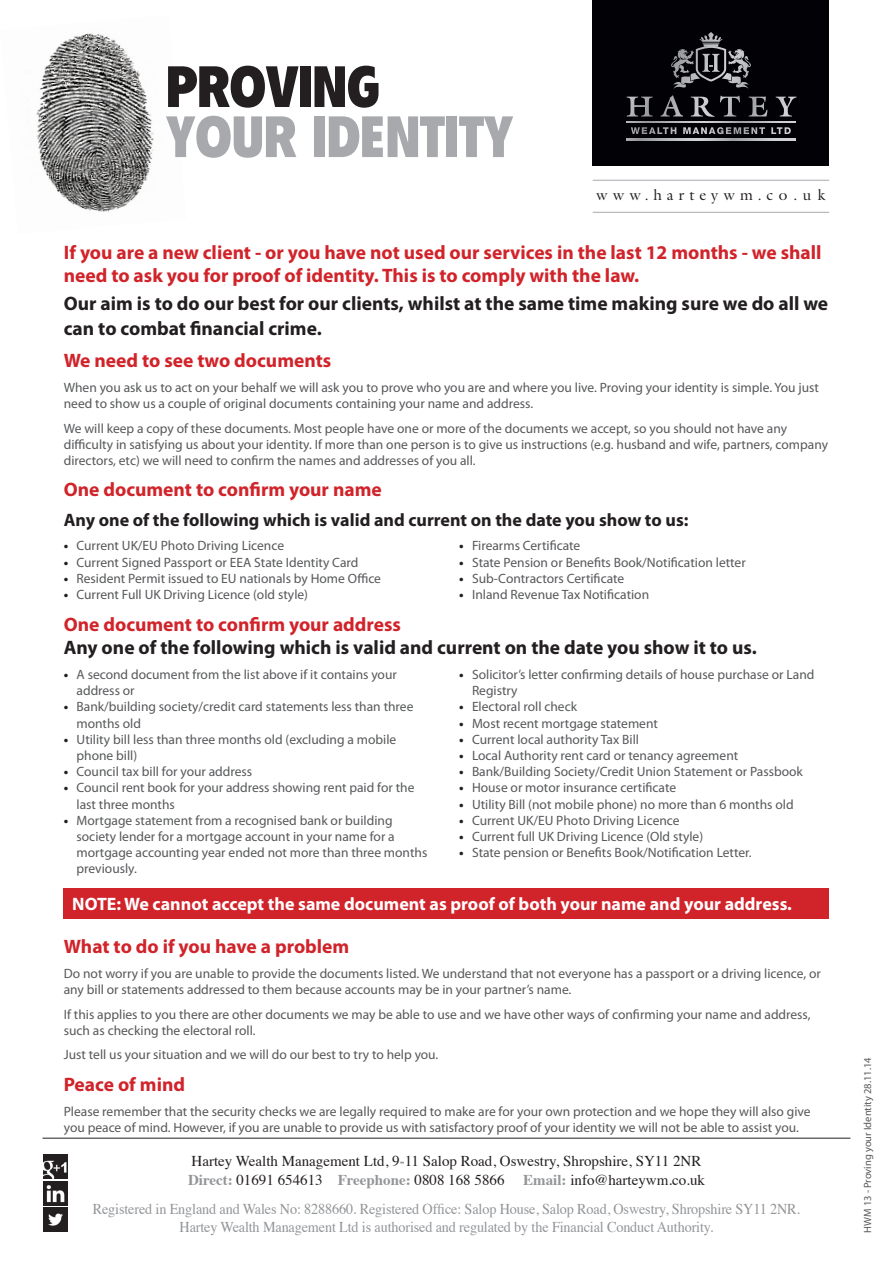
<style>
.page{position:relative;width:893px;height:1263px;background:#fff}
.page>*{position:absolute;margin:0;border:0;box-sizing:border-box;transform-origin:0 0}
.t1{font:900 condensed 57.15px "Flyer LT Std";letter-spacing:-.01em;color:#a8a9ad}
.t2{font:900 condensed 57.15px "Flyer LT Std";letter-spacing:-.01em;color:#231f20}
.t3{font:700 19.5px/23.4px "Myriad Pro";color:#d1232a}
.t4{font:700 19.5px/25.2px "Myriad Pro";color:#231f20}
.t5{font:700 18px "Myriad Pro";color:#fff}
.t6{font:700 18px "Myriad Pro";color:#231f20}
.t7{font:15.3px "Galliard Std";letter-spacing:.34em;color:#231f20}
.t8{font:15px/28.7px "Times";letter-spacing:-.01em;color:#939598;scale:.95 1}
.t9{font:15px/18.9px "Times";color:#231f20}
.t10{font:13.5px/16.2px "Myriad Pro";color:#57585a}
.t11{font:10.5px "Myriad Pro";color:#57585a}
.s1{font-weight:700;color:#231f20}
.s2{font-weight:700;color:#939598}
.s3{font-weight:700}
.s4{color:#231f20}
</style>
<div class="page">
<hr style="left:43px;top:1138px;width:807px;height:1px;background:#231f20">
<img style="left:44px;top:1155px;width:24px;height:24px">
<img style="left:44px;top:1181px;width:24px;height:24px">
<img style="left:44px;top:1208px;width:24px;height:24px">
<div style="left:593px;top:0;width:236px;height:165px;background:#020105"></div>
<svg style="left:627px;top:97px;width:26px;height:19px"></svg>
<svg style="left:661px;top:95px;width:22px;height:21px"></svg>
<svg style="left:691px;top:97px;width:23px;height:20px"></svg>
<svg style="left:720px;top:96px;width:20px;height:20px"></svg>
<svg style="left:749px;top:97px;width:18px;height:19px"></svg>
<svg style="left:776px;top:97px;width:20px;height:19px"></svg>
<svg style="left:631px;top:127px;width:45px;height:7px"></svg>
<svg style="left:683px;top:127px;width:82px;height:7px"></svg>
<svg style="left:771px;top:127px;width:20px;height:7px"></svg>
<svg style="left:627px;top:122px;width:168px;height:1px"></svg>
<svg style="left:627px;top:139px;width:168px;height:1px"></svg>
<svg style="left:671px;top:32px;width:80px;height:57px"></svg>
<hr style="left:593px;top:180px;width:236px;height:1px;background:#a8a9ad">
<hr style="left:593px;top:212px;width:236px;height:1px;background:#a8a9ad">
<div style="left:64px;top:888px;width:765px;height:30px;background:#d1232a"></div>
<img style="left:36px;top:33px;width:118px;height:179px">
<h1 class="t2" style="left:166px;top:53px;width:216px">PROVING</h1>
<h1 class="t1" style="left:166px;top:103px;width:349px">YOUR IDENTITY</h1>
<p class="t7" style="left:597px;top:185px;width:230px">www.harteywm.co.uk</p>
<h2 class="t3" style="left:64px;top:241px;width:759px">If you are a new client - or you have not used our services in the last 12 months - we shall need to ask you for proof of identity. This is to comply with the law.</h2>
<h2 class="t4" style="left:64px;top:291px;width:766px">Our aim is to do our best for our clients, whilst at the same time making sure we do all we can to combat financial crime.</h2>
<h2 class="t3" style="left:64px;top:349px;width:269px">We need to see two documents</h2>
<p class="t10" style="left:64px;top:379px;width:757px">When you ask us to act on your behalf we will ask you to prove who you are and where you live. Proving your identity is simple. You just need to show us a couple of original documents containing your name and address.</p>
<p class="t10" style="left:64px;top:420px;width:766px">We will keep a copy of these documents. Most people have one or more of the documents we accept, so you should not have any difficulty in satisfying us about your identity. If more than one person is to give us instructions (e.g. husband and wife, partners, company directors, etc) we will need to confirm the names and addresses of you all.</p>
<h2 class="t3" style="left:64px;top:478px;width:319px">One document to confirm your name</h2>
<h3 class="t6" style="left:64px;top:509px;width:626px">Any one of the following which is valid and current on the date you show to us:</h3>
<p class="t10" style="left:64px;top:538px;width:222px"><span class="s1">•</span> Current UK/EU Photo Driving Licence</p>
<p class="t10" style="left:64px;top:554px;width:296px"><span class="s1">•</span> Current Signed Passport or EEA State Identity Card</p>
<p class="t10" style="left:64px;top:570px;width:319px"><span class="s1">•</span> Resident Permit issued to EU nationals by Home Office</p>
<p class="t10" style="left:64px;top:587px;width:246px"><span class="s1">•</span> Current Full UK Driving Licence (old style)</p>
<p class="t10" style="left:459px;top:538px;width:123px"><span class="s1">•</span> Firearms Certificate</p>
<p class="t10" style="left:459px;top:554px;width:288px"><span class="s1">•</span> State Pension or Benefits Book/Notification letter</p>
<p class="t10" style="left:459px;top:570px;width:167px"><span class="s1">•</span> Sub-Contractors Certificate</p>
<p class="t10" style="left:459px;top:587px;width:191px"><span class="s1">•</span> Inland Revenue Tax Notification</p>
<h2 class="t3" style="left:64px;top:613px;width:339px">One document to confirm your address</h2>
<h2 class="t4" style="left:64px;top:635px;width:694px">Any one of the following which is valid and current on the date you show it to us.</h2>
<p class="t10" style="left:77px;top:667px;width:322px;text-indent:-13px"><span class="s1">•</span> A second document from the list above if it contains your address or</p>
<p class="t10" style="left:77px;top:699px;width:338px;text-indent:-13px"><span class="s1">•</span> Bank/building society/credit card statements less than three months old</p>
<p class="t10" style="left:77px;top:731px;width:321px;text-indent:-13px"><span class="s1">•</span> Utility bill less than three months old (excluding a mobile phone bill)</p>
<p class="t10" style="left:64px;top:764px;width:190px"><span class="s1">•</span> Council tax bill for your address</p>
<p class="t10" style="left:77px;top:780px;width:339px;text-indent:-13px"><span class="s1">•</span> Council rent book for your address showing rent paid for the last three months</p>
<p class="t10" style="left:77px;top:812px;width:352px;text-indent:-13px"><span class="s1">•</span> Mortgage statement from a recognised bank or building society lender for a mortgage account in your name for a mortgage accounting year ended not more than three months previously.</p>
<p class="t10" style="left:472px;top:667px;width:344px;text-indent:-13px"><span class="s1">•</span> Solicitor’s letter confirming details of house purchase or Land<br>Registry</p>
<p class="t10" style="left:459px;top:699px;width:119px"><span class="s1">•</span> Electoral roll check</p>
<p class="t10" style="left:459px;top:715px;width:200px"><span class="s1">•</span> Most recent mortgage statement</p>
<p class="t10" style="left:459px;top:731px;width:181px"><span class="s1">•</span> Current local authority Tax Bill</p>
<p class="t10" style="left:459px;top:748px;width:280px"><span class="s1">•</span> Local Authority rent card or tenancy agreement</p>
<p class="t10" style="left:459px;top:764px;width:345px"><span class="s1">•</span> Bank/Building Society/Credit Union Statement or Passbook</p>
<p class="t10" style="left:459px;top:780px;width:218px"><span class="s1">•</span> House or motor insurance certificate</p>
<p class="t10" style="left:459px;top:796px;width:336px"><span class="s1">•</span> Utility Bill (not mobile phone) no more than 6 months old</p>
<p class="t10" style="left:459px;top:812px;width:222px"><span class="s1">•</span> Current UK/EU Photo Driving Licence</p>
<p class="t10" style="left:459px;top:829px;width:245px"><span class="s1">•</span> Current full UK Driving Licence (Old style)</p>
<p class="t10" style="left:459px;top:845px;width:294px"><span class="s1">•</span> State pension or Benefits Book/Notification Letter.</p>
<h3 class="t5" style="left:72px;top:894px;width:721px">NOTE: We cannot accept the same document as proof of both your name and your address.</h3>
<h2 class="t3" style="left:64px;top:935px;width:287px">What to do if you have a problem</h2>
<p class="t10" style="left:64px;top:965px;width:759px">Do not worry if you are unable to provide the documents listed. We understand that not everyone has a passport or a driving licence, or any bill or statements addressed to them because accounts may be in your partner’s name.</p>
<p class="t10" style="left:64px;top:1006px;width:748px">If this applies to you there are other documents we may be able to use and we have other ways of confirming your name and address, such as checking the electoral roll.</p>
<p class="t10" style="left:64px;top:1047px;width:376px">Just tell us your situation and we will do our best to try to help you.</p>
<h2 class="t3" style="left:64px;top:1073px;width:123px">Peace of mind</h2>
<p class="t10" style="left:64px;top:1104px;width:748px">Please remember that the security checks we are legally required to make are for your own protection and we hope they will also give you peace of mind. However, if you are unable to provide us with satisfactory proof of your identity we will not be able to assist you.</p>
<p class="t9" style="left:188px;top:1150px;width:515px">Hartey Wealth Management Ltd, 9<span class="s2">-</span>11 Salop Road, Oswestry, Shropshire, SY11 2NR<br><span class="s2">Direct:</span> 01691 654613 <span class="s2">Freephone:</span> 0808 168 5866</p>
<p class="t8" style="left:93px;top:1164px;width:746px;text-indent:430px"><span class="s3">Email:</span> <span class="s4">info@harteywm.co.uk<br></span>Registered in England and Wales No: 8288660. Registered Office: Salop House, Salop Road, Oswestry, Shropshire SY11 2NR.</p>
<p class="t8" style="left:180px;top:1211px;width:563px">Hartey Wealth Management Ltd is authorised and regulated by the Financial Conduct Authority.</p>
<p class="t11" style="left:862px;top:1233px;width:177px;rotate:-90deg">HWM 13 - Proving your Identity 28.11.14</p>
</div>
